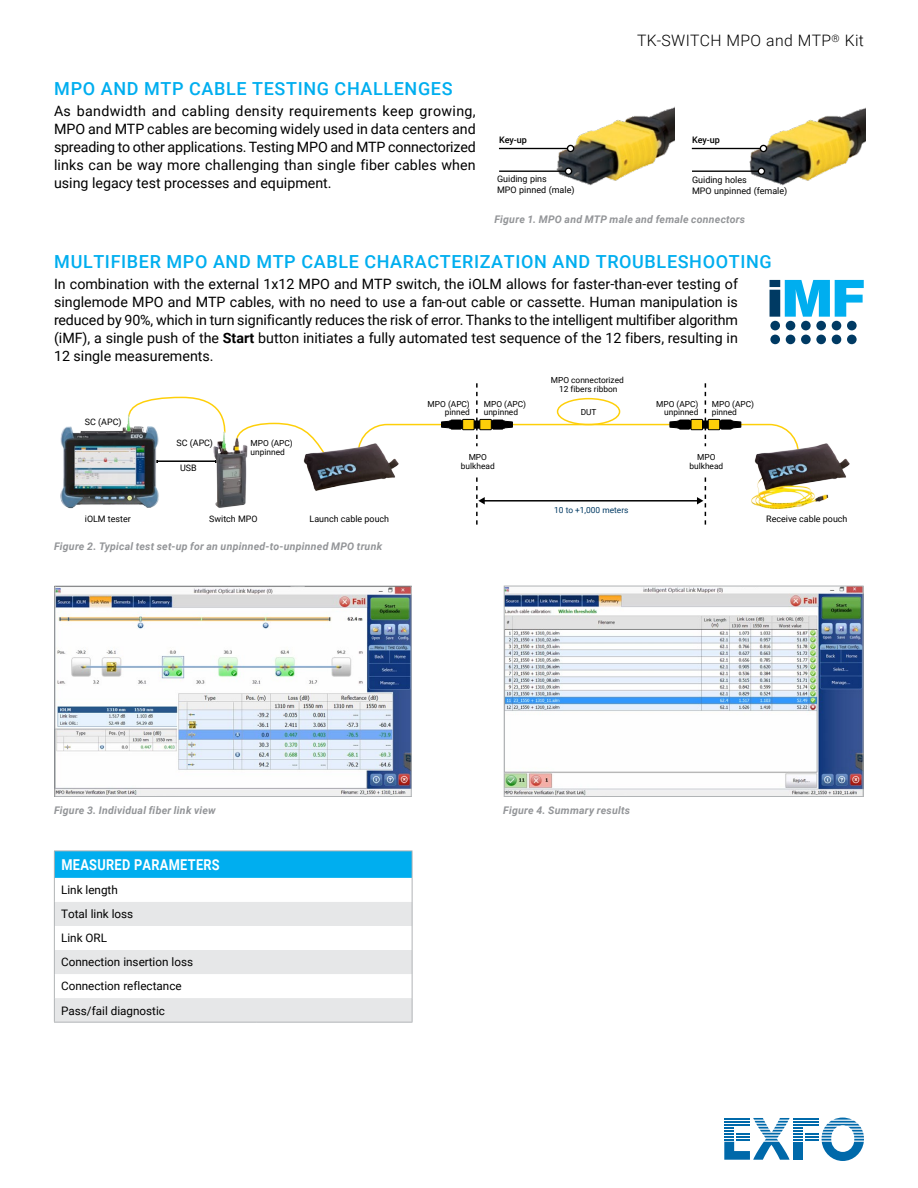
<style>
.page{position:relative;width:918px;height:1188px;background:#fff}
.page>*{position:absolute;margin:0;border:0;box-sizing:border-box;transform-origin:0 0}
.t1{font:52.05px "Akzidenz Grotesk BE Super";color:#00aeef}
.Titre{font:500 18px "Roboto";letter-spacing:.035em;color:#00aeef}
.t2{font:300 15.75px "Roboto";letter-spacing:.025em;color:#000}
.Tableau_titre{font:700 15px "Roboto";letter-spacing:.025em;color:#fff;scale:.85 1}
.Texte{font:14.25px/18px "Roboto";color:#000;text-align:justify}
.Tableau_texte{font:11.7px "Roboto";color:#000}
.Légende_photo{font:italic 700 10.5px "Roboto";letter-spacing:.025em;color:#939598}
.Légende_produit{font:9px/10.8px "Roboto";color:#000}
.Légende_produit-2{font:500 9px "Roboto";letter-spacing:-.005em;color:#000}
.t3{font:8.85px "Roboto";color:#000}
.t4{font:8.4px/8.4px "Roboto";color:#000}
.t5{font:8.4px "Roboto";color:#003a63}
.s1{font-weight:700}
.s2{color:#003a63}
</style>
<div class="page">
<svg style="left:724px;top:1118px;width:140px;height:43px"></svg>
<hr style="left:724px;top:1124px;width:26px;height:2px;background:#0069aa">
<img style="left:740px;top:107px;width:126px;height:79px">
<img style="left:550px;top:106px;width:125px;height:80px">
<hr style="left:692px;top:148px;width:70px;height:1px;background:#000">
<div style="left:760px;top:145px;width:7px;height:7px;background:#fff;border-radius:50%"></div>
<div style="left:760px;top:145px;width:7px;height:7px;border:1px solid #000;border-radius:50%"></div>
<hr style="left:499px;top:148px;width:71px;height:1px;background:#000">
<div style="left:568px;top:145px;width:6px;height:7px;background:#fff;border-radius:50%"></div>
<div style="left:567px;top:145px;width:7px;height:7px;border:1px solid #000;border-radius:50%"></div>
<hr style="left:692px;top:171px;width:68px;height:1px;background:#000">
<svg style="left:758px;top:168px;width:7px;height:6px"></svg>
<div style="left:758px;top:167px;width:7px;height:8px;border:1px solid #000;border-radius:50%"></div>
<hr style="left:499px;top:171px;width:69px;height:1px;background:#000">
<svg style="left:565px;top:168px;width:7px;height:6px"></svg>
<div style="left:565px;top:167px;width:7px;height:8px;border:1px solid #000;border-radius:50%"></div>
<div style="left:770px;top:321px;width:10px;height:9px;background:#003a63;border-radius:50%"></div>
<div style="left:786px;top:321px;width:9px;height:9px;background:#003a63;border-radius:50%"></div>
<div style="left:801px;top:321px;width:10px;height:9px;background:#003a63;border-radius:50%"></div>
<div style="left:816px;top:321px;width:10px;height:9px;background:#003a63;border-radius:50%"></div>
<div style="left:832px;top:321px;width:9px;height:9px;background:#003a63;border-radius:50%"></div>
<div style="left:847px;top:321px;width:10px;height:9px;background:#003a63;border-radius:50%"></div>
<div style="left:770px;top:335px;width:10px;height:9px;background:#003a63;border-radius:50%"></div>
<div style="left:786px;top:335px;width:9px;height:9px;background:#003a63;border-radius:50%"></div>
<div style="left:801px;top:335px;width:10px;height:9px;background:#003a63;border-radius:50%"></div>
<div style="left:816px;top:335px;width:10px;height:9px;background:#003a63;border-radius:50%"></div>
<div style="left:832px;top:335px;width:9px;height:9px;background:#003a63;border-radius:50%"></div>
<div style="left:847px;top:335px;width:10px;height:9px;background:#003a63;border-radius:50%"></div>
<img style="left:56px;top:588px;width:354px;height:207px">
<div style="left:54px;top:586px;width:358px;height:211px;border:1px solid #b1b4b6"></div>
<img style="left:506px;top:588px;width:356px;height:207px">
<div style="left:504px;top:586px;width:360px;height:211px;border:1px solid #b1b4b6"></div>
<hr style="left:156px;top:460px;width:62px;height:2px;background:#000">
<svg style="left:129px;top:396px;width:95px;height:25px"></svg>
<svg style="left:253px;top:422px;width:66px;height:22px"></svg>
<hr style="left:511px;top:424px;width:166px;height:1px;background:#fecf09">
<hr style="left:484px;top:500px;width:214px;height:2px;background:#000">
<svg style="left:476px;top:477px;width:9px;height:48px"></svg>
<svg style="left:697px;top:477px;width:9px;height:48px"></svg>
<img style="left:60px;top:426px;width:103px;height:83px">
<img style="left:207px;top:421px;width:46px;height:87px">
<img style="left:303px;top:444px;width:96px;height:47px">
<img style="left:752px;top:444px;width:98px;height:64px">
<svg style="left:356px;top:421px;width:108px;height:36px"></svg>
<div style="left:463px;top:419px;width:11px;height:11px;background:#fecf09"></div>
<div style="left:462px;top:419px;width:12px;height:11px;border:1px solid #000"></div>
<div style="left:451px;top:420px;width:10px;height:9px;background:#000"></div>
<div style="left:451px;top:420px;width:10px;height:9px;border:1px solid #000"></div>
<svg style="left:473px;top:383px;width:8px;height:63px"></svg>
<svg style="left:491px;top:421px;width:22px;height:8px"></svg>
<div style="left:480px;top:419px;width:11px;height:11px;background:#fecf09"></div>
<div style="left:480px;top:419px;width:11px;height:11px;border:1px solid #000"></div>
<div style="left:493px;top:420px;width:10px;height:9px;background:#000"></div>
<div style="left:493px;top:420px;width:10px;height:9px;border:1px solid #000"></div>
<svg style="left:670px;top:421px;width:21px;height:8px"></svg>
<div style="left:691px;top:419px;width:12px;height:11px;background:#fecf09"></div>
<div style="left:691px;top:419px;width:12px;height:11px;border:1px solid #000"></div>
<div style="left:679px;top:420px;width:11px;height:9px;background:#000"></div>
<div style="left:679px;top:420px;width:11px;height:9px;border:1px solid #000"></div>
<svg style="left:702px;top:383px;width:7px;height:63px"></svg>
<svg style="left:718px;top:421px;width:82px;height:36px"></svg>
<div style="left:708px;top:419px;width:12px;height:11px;background:#fecf09"></div>
<div style="left:708px;top:419px;width:12px;height:11px;border:1px solid #000"></div>
<div style="left:721px;top:420px;width:10px;height:9px;background:#000"></div>
<div style="left:721px;top:420px;width:11px;height:9px;border:1px solid #000"></div>
<div style="left:557px;top:398px;width:63px;height:27px;border:1px solid #fecf09;border-radius:50%"></div>
<img style="left:125px;top:413px;width:9px;height:19px">
<hr style="left:54px;top:850px;width:203px;height:1px;background:#b1b4b6">
<hr style="left:257px;top:850px;width:155px;height:1px;background:#b1b4b6">
<svg style="left:54px;top:851px;width:359px;height:171px"></svg>
<hr style="left:54px;top:1022px;width:203px;height:1px;background:#b1b4b6">
<hr style="left:257px;top:1022px;width:155px;height:1px;background:#b1b4b6">
<p class="Titre" style="left:54px;top:75px;width:400px">MPO AND MTP CABLE TESTING CHALLENGES</p>
<p class="Texte" style="left:54px;top:101px;width:423px">As bandwidth and cabling density requirements keep growing, MPO and MTP cables are becoming widely used in data centers and spreading to other applications. Testing MPO and MTP connectorized links can be way more challenging than single fiber cables when using legacy test processes and equipment.</p>
<p class="t2" style="left:637px;top:30px;width:228px">TK-SWITCH MPO and MTP<sup>®</sup> Kit</p>
<p class="Légende_produit-2" style="left:499px;top:133px;width:29px">Key-up</p>
<p class="Légende_produit-2" style="left:692px;top:133px;width:29px">Key-up</p>
<p class="Légende_produit" style="left:497px;top:173px;width:79px">Guiding pins<br>MPO pinned (male)</p>
<p class="Légende_produit" style="left:692px;top:174px;width:97px">Guiding holes<br>MPO unpinned (female)</p>
<p class="Légende_photo" style="left:494px;top:211px;width:252px">Figure 1. MPO and MTP male and female connectors</p>
<p class="Titre" style="left:54px;top:249px;width:719px">MULTIFIBER MPO AND MTP CABLE CHARACTERIZATION AND TROUBLESHOOTING</p>
<p class="Texte" style="left:54px;top:274px;width:686px">In combination with the external 1x12 MPO and MTP switch, the iOLM allows for faster-than-ever testing of singlemode MPO and MTP cables, with no need to use a fan-out cable or cassette. Human manipulation is reduced by 90%, which in turn significantly reduces the risk of error. Thanks to the intelligent multifiber algorithm (iMF), a single push of the <span class="s1">Start</span> button initiates a fully automated test sequence of the 12 fibers, resulting in 12 single measurements.</p>
<p class="t1" style="left:767px;top:268px;width:99px"><span class="s2">i</span>MF</p>
<p class="t3" style="left:85px;top:415px;width:38px">SC (APC)</p>
<p class="t3" style="left:85px;top:512px;width:48px">iOLM tester</p>
<p class="t3" style="left:176px;top:436px;width:38px">SC (APC)</p>
<p class="t3" style="left:180px;top:462px;width:18px">USB</p>
<p class="t4" style="left:251px;top:439px;width:44px">MPO (APC) unpinned</p>
<p class="t4" style="left:551px;top:376px;width:75px;text-align:center">MPO connectorized<br>12 fibers ribbon</p>
<p class="t4" style="left:428px;top:399px;width:44px;text-align:right">MPO (APC) pinned</p>
<p class="t4" style="left:461px;top:453px;width:35px;text-align:center">MPO bulkhead</p>
<p class="t4" style="left:484px;top:399px;width:44px">MPO (APC) unpinned</p>
<p class="t4" style="left:712px;top:399px;width:44px">MPO (APC) pinned</p>
<p class="t4" style="left:689px;top:453px;width:35px;text-align:center">MPO bulkhead</p>
<p class="t4" style="left:656px;top:399px;width:44px;text-align:right">MPO (APC) unpinned</p>
<p class="t4" style="left:581px;top:407px;width:17px">DUT</p>
<p class="t5" style="left:554px;top:504px;width:76px">10 to +1,000 meters</p>
<p class="t3" style="left:209px;top:512px;width:50px">Switch MPO</p>
<p class="t3" style="left:310px;top:512px;width:81px">Launch cable pouch</p>
<p class="t3" style="left:766px;top:512px;width:83px">Receive cable pouch</p>
<p class="Légende_photo" style="left:54px;top:539px;width:330px">Figure 2. Typical test set-up for an unpinned-to-unpinned MPO trunk</p>
<p class="Légende_photo" style="left:54px;top:803px;width:163px">Figure 3. Individual fiber link view</p>
<p class="Légende_photo" style="left:503px;top:803px;width:128px">Figure 4. Summary results</p>
<p class="Tableau_titre" style="left:61px;top:854px;width:188px">MEASURED PARAMETERS</p>
<p class="Tableau_texte" style="left:61px;top:882px;width:58px">Link length</p>
<p class="Tableau_texte" style="left:61px;top:906px;width:74px">Total link loss</p>
<p class="Tableau_texte" style="left:61px;top:930px;width:47px">Link ORL</p>
<p class="Tableau_texte" style="left:61px;top:954px;width:133px">Connection insertion loss</p>
<p class="Tableau_texte" style="left:61px;top:978px;width:122px">Connection reflectance</p>
<p class="Tableau_texte" style="left:61px;top:1002px;width:105px">Pass/fail diagnostic</p>
</div>
